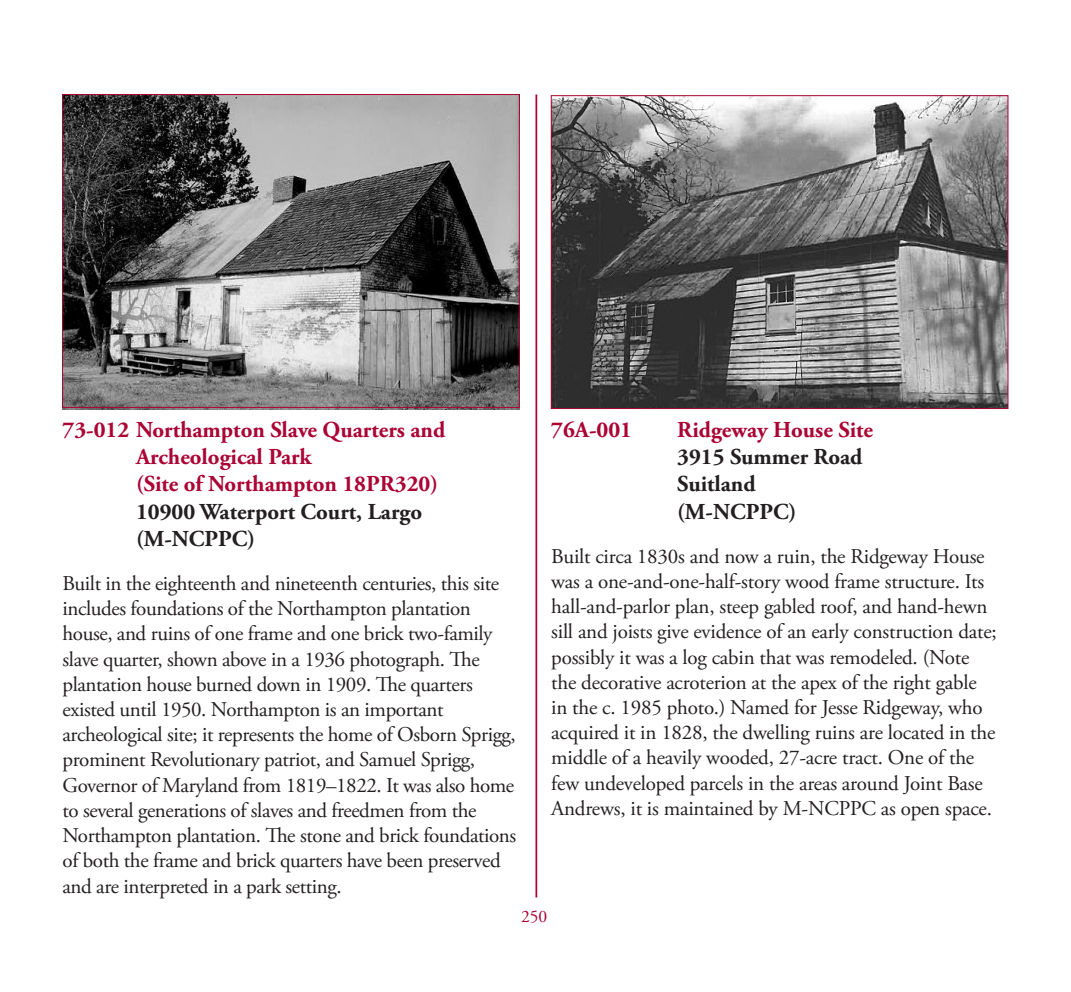
<style>
.page{position:relative;width:1071px;height:992px;background:#fff}
.page>*{position:absolute;margin:0;border:0;box-sizing:border-box;transform-origin:0 0}
.Site_Name_in_Color{font:700 22.75px/27.3px "Adobe Garamond Pro";color:#ab0333}
.Site_Name{font:700 22.75px/27.3px "Adobe Garamond Pro";color:#231f20}
.t1{font:21px/25.2px "Adobe Garamond Pro";letter-spacing:-.02em;color:#231f20}
.t2{font:17.5px "Adobe Garamond Pro";color:#ab0333}
</style>
<div class="page">
<hr style="left:536px;top:94px;width:1px;height:803px;background:#ab0333">
<img style="left:63px;top:96px;width:456px;height:313px">
<div style="left:62px;top:94px;width:458px;height:314px;border:1px solid #ab0333"></div>
<img style="left:553px;top:97px;width:453px;height:310px">
<div style="left:551px;top:95px;width:457px;height:314px;border:1px solid #ab0333"></div>
<p class="Site_Name_in_Color" style="left:136px;top:416px;width:311px;text-indent:-74px">73-012 Northampton Slave Quarters and<br>Archeological Park<br>(Site of Northampton 18PR320)</p>
<p class="Site_Name" style="left:136px;top:498px;width:288px">10900 Waterport Court, Largo (M-NCPPC)</p>
<p class="t1" style="left:63px;top:571px;width:455px">Built in the eighteenth and nineteenth centuries, this site includes foundations of the Northampton plantation house, and ruins of one frame and one brick two-family slave quarter, shown above in a 1936 photograph. The plantation house burned down in 1909. The quarters existed until 1950. Northampton is an important archeological site; it represents the home of Osborn Sprigg, prominent Revolutionary patriot, and Samuel Sprigg, Governor of Maryland from 1819–1822. It was also home to several generations of slaves and freedmen from the Northampton plantation. The stone and brick foundations of both the frame and brick quarters have been preserved and are interpreted in a park setting.</p>
<p class="Site_Name_in_Color" style="left:551px;top:416px;width:82px">76A-001</p>
<p class="Site_Name_in_Color" style="left:677px;top:416px;width:197px">Ridgeway House Site</p>
<p class="Site_Name" style="left:677px;top:443px;width:187px">3915 Summer Road</p>
<p class="Site_Name" style="left:677px;top:471px;width:80px">Suitland</p>
<p class="Site_Name" style="left:677px;top:498px;width:121px">(M-NCPPC)</p>
<p class="t1" style="left:551px;top:544px;width:447px">Built circa 1830s and now a ruin, the Ridgeway House was a one-and-one-half-story wood frame structure. Its hall-and-parlor plan, steep gabled roof, and hand-hewn sill and joists give evidence of an early construction date; possibly it was a log cabin that was remodeled. (Note the decorative acroterion at the apex of the right gable in the c. 1985 photo.) Named for Jesse Ridgeway, who acquired it in 1828, the dwelling ruins are located in the middle of a heavily wooded, 27-acre tract. One of the few undeveloped parcels in the areas around Joint Base Andrews, it is maintained by M-NCPPC as open space.</p>
<p class="t2" style="left:521px;top:906px;width:28px">250</p>
</div>
